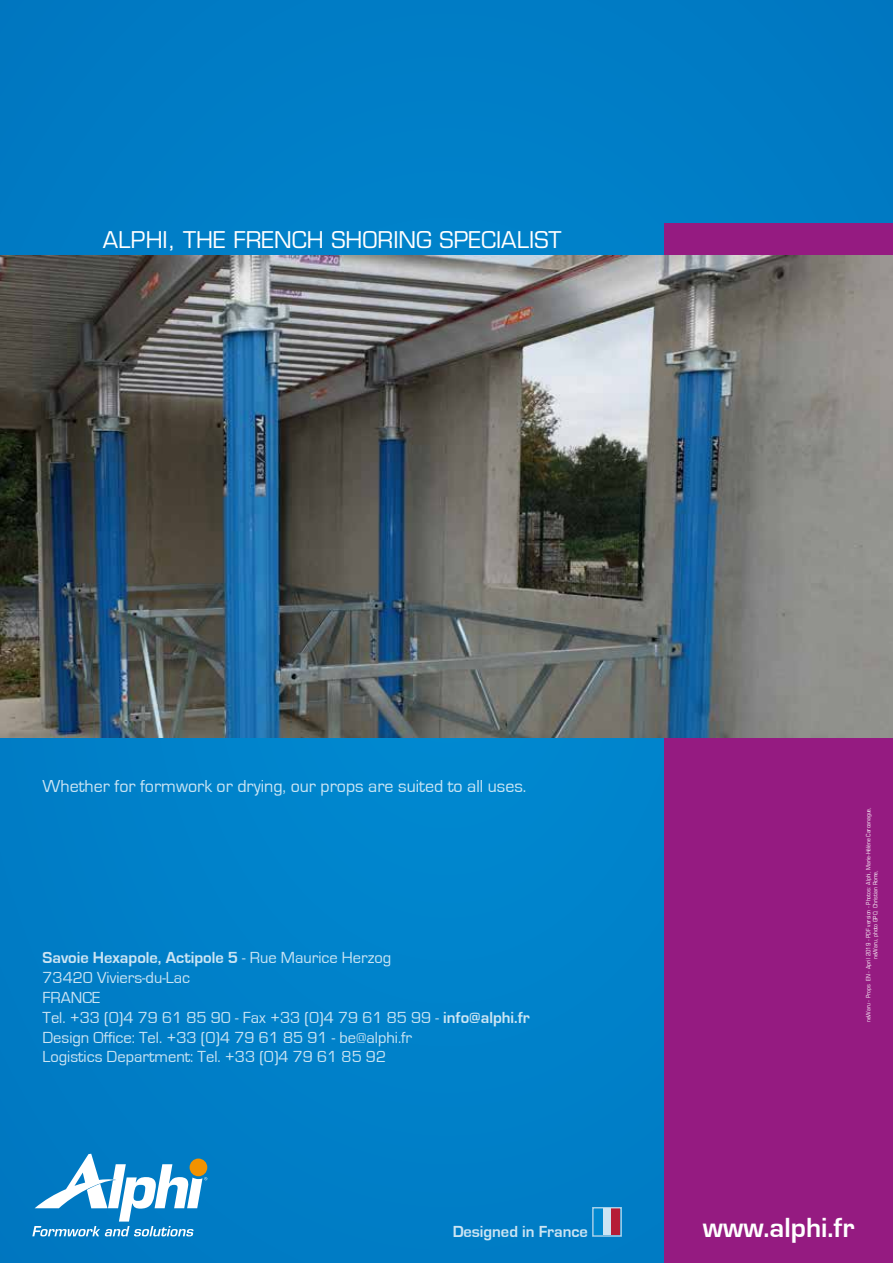
<style>
.page{position:relative;width:893px;height:1263px;background:#007ec7}
.page>*{position:absolute;margin:0;border:0;box-sizing:border-box;transform-origin:0 0}
.t1{font:700 28.5px "Eurostile";color:#fff}
.t2{font:22.5px "Eurostile LT Std";color:#fff}
.t3{font:18px "Eurostile";color:#fff}
.t4{font:16.5px/19.8px "Eurostile";color:#fff}
.t5{font:700 16.5px "Eurostile";color:#fff}
.t6{font:condensed 6px/7.2px "Eurostile LT Std";color:#fff;text-align:center}
.s1{font-weight:700}
</style>
<div class="page">
<div style="left:664px;top:223px;width:229px;height:1040px;background:#951b81"></div>
<img style="left:0;top:255px;width:893px;height:483px">
<svg style="left:32px;top:1154px;width:175px;height:82px"></svg>
<svg style="left:592px;top:1207px;width:30px;height:30px"></svg>
<h2 class="t2" style="left:103px;top:226px;width:460px">ALPHI, THE FRENCH SHORING SPECIALIST</h2>
<p class="t3" style="left:43px;top:777px;width:485px">Whether for formwork or drying, our props are suited to all uses.</p>
<p class="t4" style="left:43px;top:948px;width:489px"><span class="s1">Savoie Hexapole, Actipole 5</span> - Rue Maurice Herzog<br>73420 Viviers-du-Lac<br>FRANCE<br>Tel. +33 (0)4 79 61 85 90 - Fax +33 (0)4 79 61 85 99 - <span class="s1">info@alphi.fr </span>Design Office: Tel. +33 (0)4 79 61 85 91 - be@alphi.fr<br>Logistics Department: Tel. +33 (0)4 79 61 85 92</p>
<p class="t5" style="left:452px;top:1222px;width:137px">Designed in France</p>
<p class="t6" style="left:864px;top:1022px;width:216px;rotate:-90deg">neWaru - Props EN - April 2019 - PDF version - Photos: Alphi, Marie-Hélène Carcanague, neWaru, photo GPO, Christian Rome,</p>
<h1 class="t1" style="left:703px;top:1212px;width:153px">www.alphi.fr</h1>
</div>
